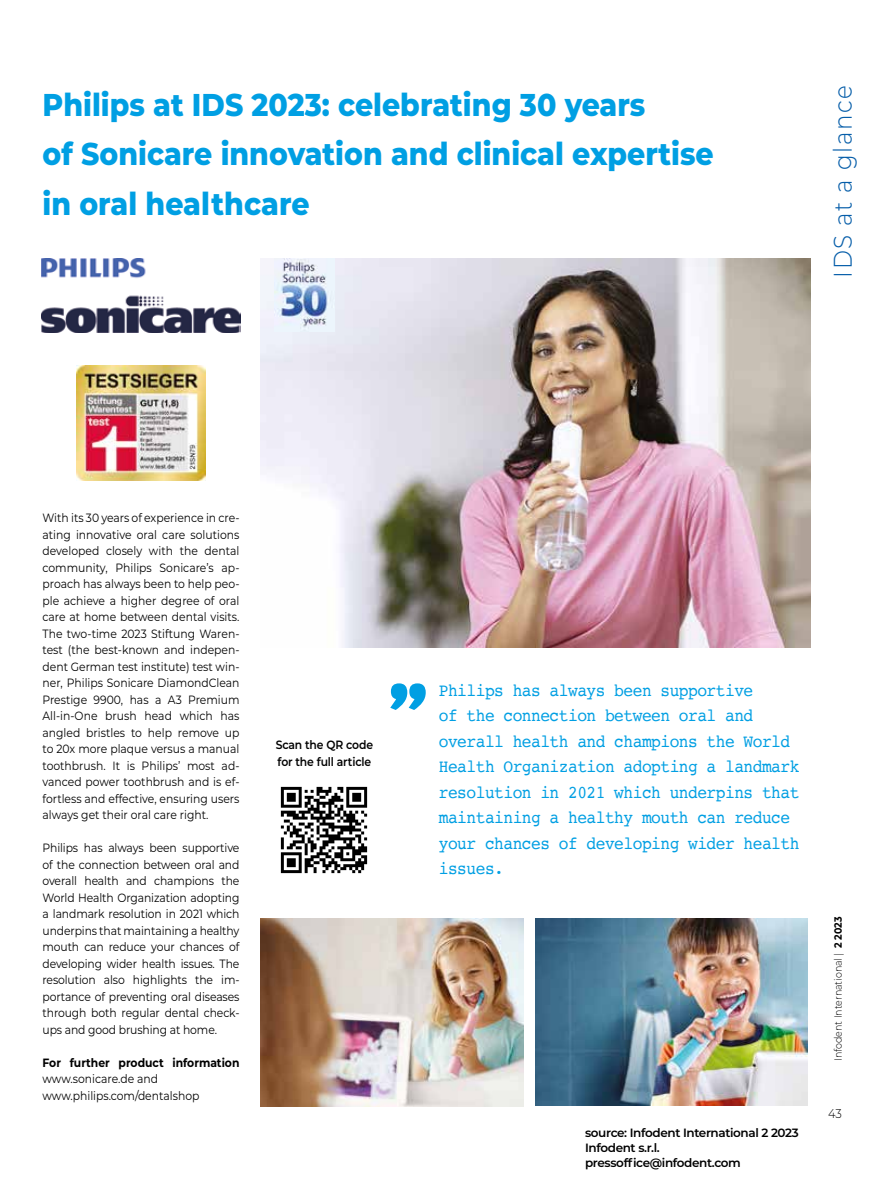
<style>
.page{position:relative;width:893px;height:1191px;background:#fff}
.page>*{position:absolute;margin:0;border:0;box-sizing:border-box;transform-origin:0 0}
.t1{font:800 31.5px/49.5px "Montserrat";color:#009fe3;scale:.9 1}
.t2{font:300 25.5px "Montserrat";letter-spacing:.07em;color:#055da9;scale:.9 1}
.t3{font:18px/25.5px "Courier";letter-spacing:-.03em;color:#009fe3;scale:.9 1}
.t4{font:300 12.75px "Montserrat";color:#000;scale:.9 1}
.t5{font:12px/16.5px "Montserrat";letter-spacing:-.005em;color:#000;text-align:justify;scale:.9 1}
.t6{font:600 12px/15px "Montserrat";letter-spacing:-.03em;color:#000}
.t7{font:600 12px/16.5px "Montserrat";letter-spacing:-.01em;color:#000;scale:.9 1}
.t8{font:700 12px "Montserrat";color:#000;scale:.9 1}
.t9{font:300 10.5px "Montserrat";color:#000;scale:.9 1}
.s1{font-weight:700}
</style>
<div class="page">
<svg style="left:390px;top:683px;width:36px;height:27px"></svg>
<img style="left:261px;top:258px;width:549px;height:389px">
<img style="left:76px;top:366px;width:130px;height:115px">
<img style="left:275px;top:258px;width:60px;height:74px">
<img style="left:42px;top:258px;width:198px;height:75px">
<img style="left:261px;top:919px;width:262px;height:187px">
<img style="left:535px;top:919px;width:273px;height:186px">
<img style="left:280px;top:786px;width:88px;height:88px">
<h1 class="t1" style="left:43px;top:78px;width:747px">Philips at IDS 2023: celebrating 30 years<br>of Sonicare innovation and clinical expertise in oral healthcare</h1>
<h2 class="t2" style="left:825px;top:278px;width:215px;rotate:-90deg">IDS at a glance</h2>
<p class="t5" style="left:43px;top:509px;width:220px">With its 30 years of experience in cre&shy;ating innovative oral care solutions developed closely with the dental community, Philips Sonicare’s ap&shy;proach has always been to help peo&shy;ple achieve a higher degree of oral care at home between dental visits.<br>The two-time 2023 Stiftung Waren&shy;test (the best-known and indepen&shy;dent German test institute) test win&shy;ner, Philips Sonicare DiamondClean Prestige 9900, has a A3 Premium All-in-One brush head which has angled bristles to help remove up to 20x more plaque versus a manual toothbrush. It is Philips’ most ad&shy;vanced power toothbrush and is ef&shy;fortless and effective, ensuring users always get their oral care right.</p>
<p class="t5" style="left:43px;top:839px;width:220px">Philips has always been supportive of the connection between oral and overall health and champions the World Health Organization adopting a landmark resolution in 2021 which underpins that maintaining a healthy mouth can reduce your chances of developing wider health issues. The resolution also highlights the im&shy;portance of preventing oral diseases through both regular dental check&shy;ups and good brushing at home.</p>
<p class="t8" style="left:43px;top:1053px;width:220px">For further product information</p>
<p class="t5" style="left:43px;top:1070px;width:176px">www.sonicare.de and www.philips.com/dentalshop</p>
<p class="t7" style="left:276px;top:736px;width:110px">Scan the QR code for the full article</p>
<p class="t3" style="left:439px;top:677px;width:402px">Philips has always been supportive<br>of the connection between oral and overall health and champions the World Health Organization adopting a landmark resolution in 2021 which underpins that maintaining a healthy mouth can reduce your chances of developing wider health issues.</p>
<p class="t6" style="left:585px;top:1124px;width:215px">source: Infodent International 2 2023<br>Infodent s.r.l. pressoffice@infodent.com</p>
<p class="t9" style="left:831px;top:1061px;width:162px;rotate:-90deg">Infodent International | <span class="s1">2 2023</span></p>
<p class="t4" style="left:828px;top:1105px;width:17px">43</p>
</div>
